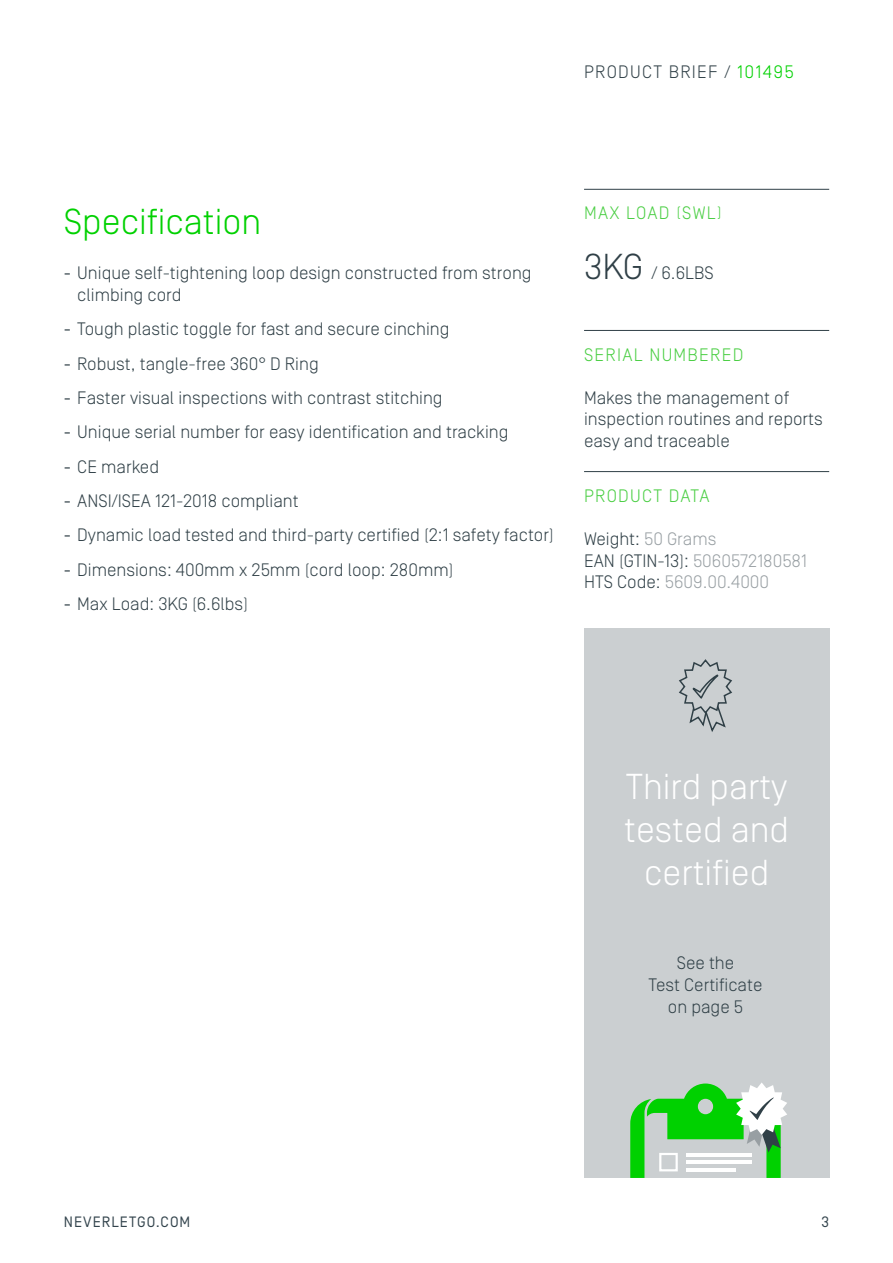
<style>
.page{position:relative;width:893px;height:1263px;background:#fff}
.page>*{position:absolute;margin:0;border:0;box-sizing:border-box;transform-origin:0 0}
.t1{font:300 36px/43.2px "Simplon Norm";color:#fff;text-align:center}
.t2{font:300 36px "Simplon Norm";color:#00d100}
.t3{font:300 18px/21.6px "Simplon Norm";color:#304047}
.t4{font:300 18px/21.6px "Simplon Norm";color:#989fa3}
.t5{font:300 18px "Simplon Norm";letter-spacing:.07em;color:#49ce42}
.t6{font:300 18px "Simplon Norm";letter-spacing:.07em;color:#304047}
.t7{font:15px "Simplon Norm";letter-spacing:.07em;color:#33444d}
.s1{color:#00d100}
.s2{font-weight:400}
.s3{font-size:36px}
.s4{color:#304047}
</style>
<div class="page">
<hr style="left:584px;top:189px;width:245px;height:1px;background:#304047">
<hr style="left:584px;top:471px;width:245px;height:1px;background:#304047">
<hr style="left:584px;top:330px;width:245px;height:1px;background:#304047">
<div style="left:584px;top:628px;width:245px;height:550px;background:#cbcfd1"></div>
<svg style="left:630px;top:1082px;width:157px;height:96px"></svg>
<svg style="left:679px;top:659px;width:53px;height:73px"></svg>
<p class="t6" style="left:584px;top:63px;width:211px">PRODUCT BRIEF / <span class="s1">101495</span></p>
<p class="t2" style="left:64px;top:202px;width:199px">Specification</p>
<p class="t3" style="left:77px;top:262px;width:456px;text-indent:-14px"><span class="s2">-</span> Unique self-tightening loop design constructed from strong climbing cord</p>
<p class="t3" style="left:64px;top:318px;width:387px"><span class="s2">-</span> Tough plastic toggle for fast and secure cinching</p>
<p class="t3" style="left:64px;top:353px;width:256px"><span class="s2">-</span> Robust, tangle-free 360° D Ring</p>
<p class="t3" style="left:64px;top:387px;width:380px"><span class="s2">-</span> Faster visual inspections with contrast stitching</p>
<p class="t3" style="left:64px;top:421px;width:446px"><span class="s2">-</span> Unique serial number for easy identification and tracking</p>
<p class="t3" style="left:64px;top:456px;width:97px"><span class="s2">-</span> CE marked</p>
<p class="t3" style="left:64px;top:490px;width:236px"><span class="s2">-</span> ANSI/ISEA 121-2018 compliant</p>
<p class="t3" style="left:64px;top:525px;width:492px"><span class="s2">-</span> Dynamic load tested and third-party certified (2:1 safety factor)</p>
<p class="t3" style="left:64px;top:559px;width:391px"><span class="s2">-</span> Dimensions: 400mm x 25mm (cord loop: 280mm)</p>
<p class="t3" style="left:64px;top:593px;width:186px"><span class="s2">-</span> Max Load: 3KG (6.6lbs)</p>
<p class="t5" style="left:584px;top:204px;width:139px">MAX LOAD (SWL)</p>
<p class="t3" style="left:584px;top:262px;width:131px"><span class="s3">3KG</span> / 6.6LBS</p>
<p class="t5" style="left:584px;top:345px;width:161px">SERIAL NUMBERED</p>
<p class="t3" style="left:584px;top:387px;width:240px">Makes the management of inspection routines and reports easy and traceable</p>
<p class="t5" style="left:584px;top:486px;width:127px">PRODUCT DATA</p>
<p class="t4" style="left:584px;top:528px;width:224px"><span class="s4">Weight:</span> 50 Grams<br><span class="s4">EAN (GTIN-13):</span> 5060572180581<br><span class="s4">HTS Code:</span> 5609.00.4000</p>
<p class="t1" style="left:624px;top:765px;width:166px">Third party tested and certified</p>
<p class="t3" style="left:677px;top:952px;width:59px">See the</p>
<p class="t3" style="left:649px;top:974px;width:115px">Test Certificate</p>
<p class="t3" style="left:668px;top:996px;width:77px">on page 5</p>
<p class="t7" style="left:64px;top:1213px;width:128px">NEVERLETGO.COM</p>
<p class="t7" style="left:821px;top:1213px;width:9px">3</p>
</div>
